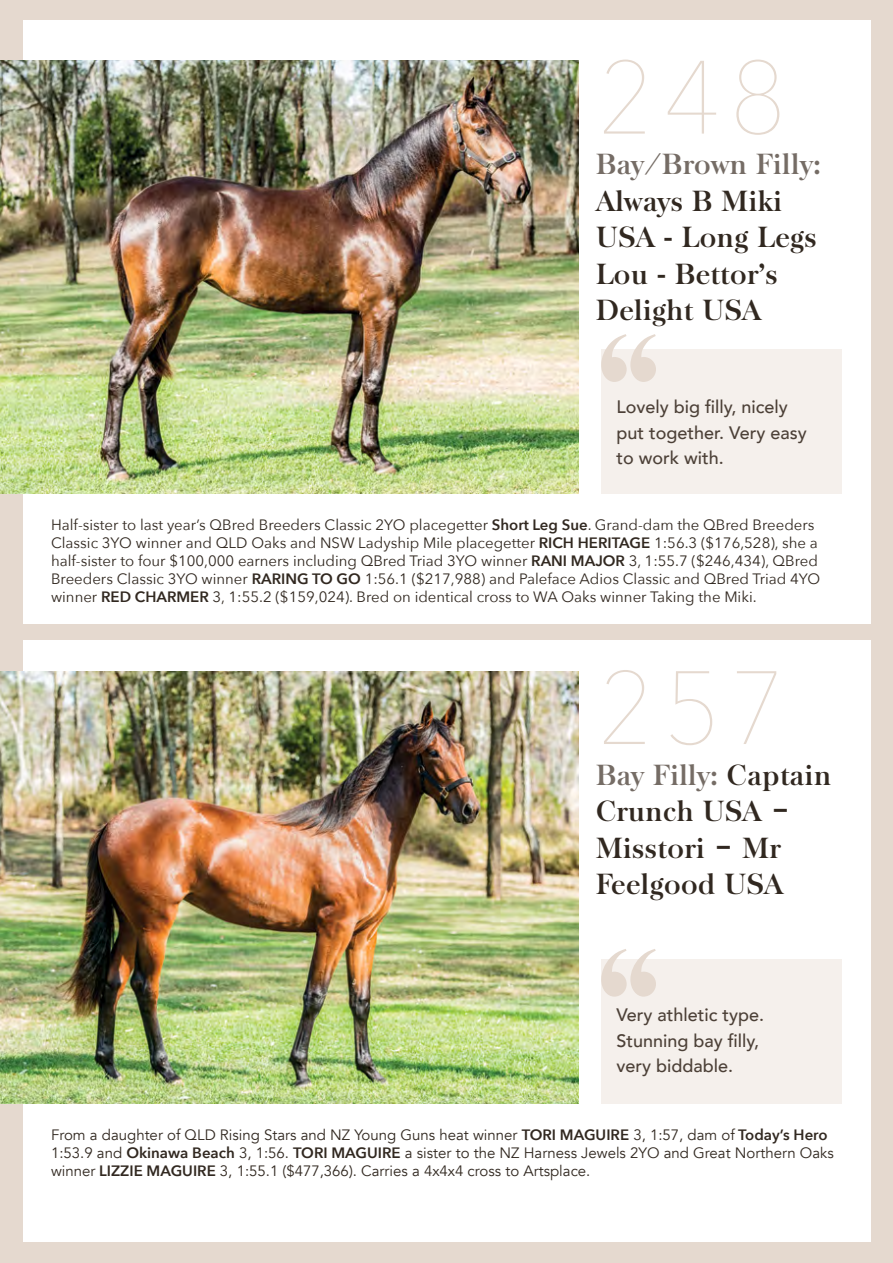
<style>
.page{position:relative;width:893px;height:1263px;background:#e5d9cf}
.page>*{position:absolute;margin:0;border:0;box-sizing:border-box;transform-origin:0 0}
.t1{font:700 155.25px "Baskerville Serial";color:#e5d9cf}
.t2{font:200 102.75px "Avenir Next";letter-spacing:.08em;color:#e5d9cf}
.t3{font:700 28.05px/36.5px "Baskerville Serial";letter-spacing:.02em;color:#312820}
.t4{font:700 28.05px "Baskerville Serial";letter-spacing:.02em;color:#756c65}
.t5{font:500 18px/25.5px "Avenir";color:#4c4037}
.t6{font:15px/18px "Avenir Next";color:#312820}
.t7{font:15px/18px "Avenir";color:#312820}
.s1{font-weight:600}
.s2{color:#756c65}
.s3{font-family:"Avenir Next";font-weight:600}
</style>
<div class="page">
<div style="left:23px;top:20px;width:847px;height:604px;background:#fff"></div>
<div style="left:23px;top:641px;width:847px;height:601px;background:#fff"></div>
<div style="left:601px;top:349px;width:241px;height:144px;background:#f5f0ec"></div>
<div style="left:601px;top:959px;width:241px;height:145px;background:#f5f0ec"></div>
<img style="left:0;top:61px;width:578px;height:432px">
<img style="left:0;top:671px;width:578px;height:433px">
<h2 class="t2" style="left:597px;top:11px;width:191px">248</h2>
<h3 class="t4" style="left:596px;top:147px;width:226px">Bay/Brown Filly:</h3>
<h3 class="t3" style="left:596px;top:183px;width:222px">Always B Miki<br>USA - Long Legs<br>Lou - Bettor’s<br>Delight USA</h3>
<h1 class="t1" style="left:597px;top:297px;width:65px">“</h1>
<p class="t5" style="left:617px;top:393px;width:192px">Lovely big filly, nicely put together. Very easy to work with.</p>
<p class="t6" style="left:51px;top:515px;width:771px">Half-sister to last year’s QBred Breeders Classic 2YO placegetter <span class="s1">Short Leg Sue</span>. Grand-dam the QBred Breeders Classic 3YO winner and QLD Oaks and NSW Ladyship Mile placegetter <span class="s1">RICH HERITAGE</span> 1:56.3 ($176,528), she a half-sister to four $100,000 earners including QBred Triad 3YO winner <span class="s1">RANI MAJOR</span> 3, 1:55.7 ($246,434), QBred Breeders Classic 3YO winner <span class="s1">RARING TO GO</span> 1:56.1 ($217,988) and Paleface Adios Classic and QBred Triad 4YO winner <span class="s1">RED CHARMER</span> 3, 1:55.2 ($159,024). Bred on identical cross to WA Oaks winner Taking the Miki.</p>
<h2 class="t2" style="left:597px;top:621px;width:191px">257</h2>
<h3 class="t3" style="left:596px;top:757px;width:236px"><span class="s2">Bay Filly:</span> Captain<br>Crunch USA –<br>Misstori – Mr<br>Feelgood USA</h3>
<h1 class="t1" style="left:597px;top:912px;width:65px">“</h1>
<p class="t5" style="left:617px;top:1001px;width:149px">Very athletic type.<br>Stunning bay filly, very biddable.</p>
<p class="t7" style="left:51px;top:1126px;width:784px">From a daughter of QLD Rising Stars and NZ Young Guns heat winner <span class="s3">TORI MAGUIRE</span> 3, 1:57, dam of <span class="s3">Today’s Hero<br></span>1:53.9 and <span class="s3">Okinawa Beach</span> 3, 1:56. <span class="s3">TORI MAGUIRE</span> a sister to the NZ Harness Jewels 2YO and Great Northern Oaks winner <span class="s3">LIZZIE MAGUIRE</span> 3, 1:55.1 ($477,366). Carries a 4x4x4 cross to Artsplace.</p>
</div>
